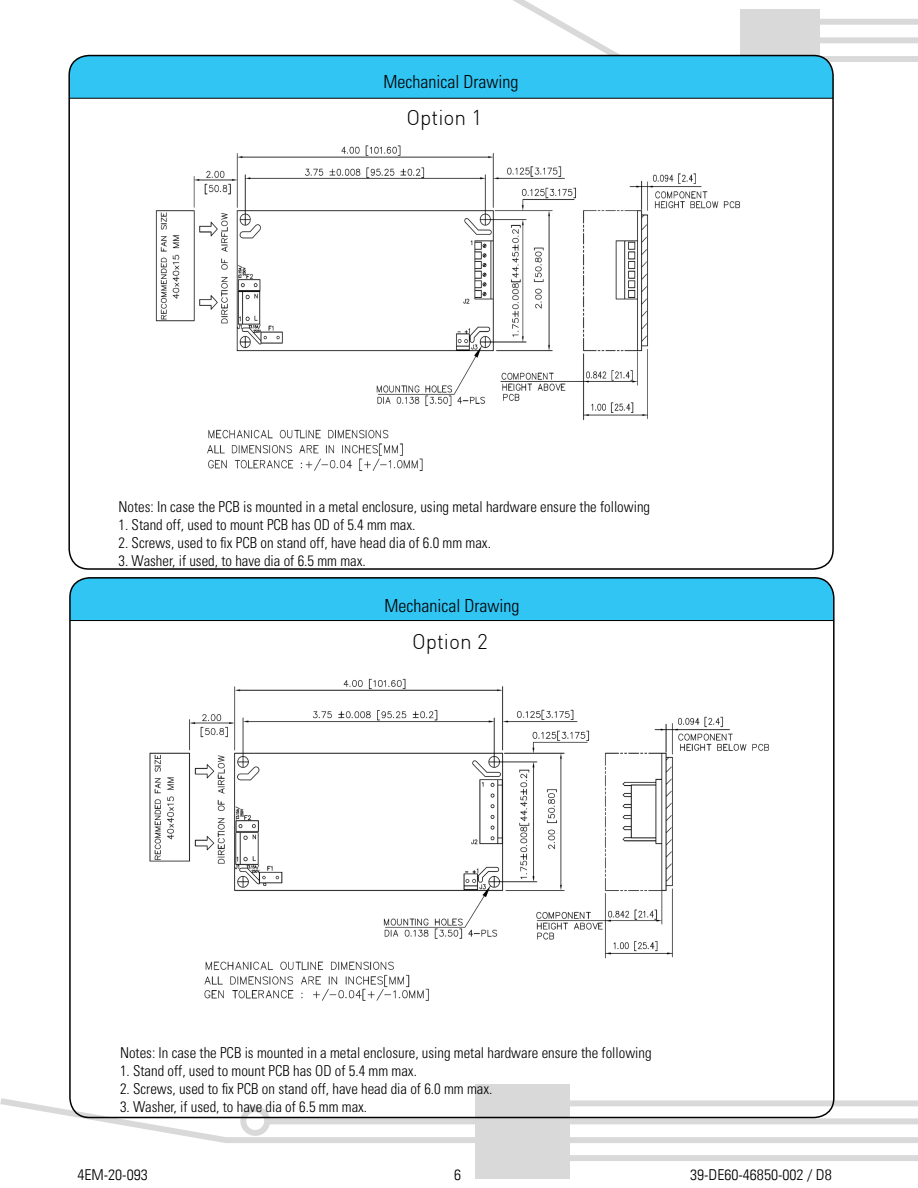
<style>
.page{position:relative;width:918px;height:1188px;background:#fff}
.page>*{position:absolute;margin:0;border:0;box-sizing:border-box;transform-origin:0 0}
.t1{font:300 21px "DIN";color:#000}
.t2{font:300 condensed 18px "Univers LT Std";color:#000}
.t3{font:300 condensed 15px "Univers LT Std";color:#000}
.t4{font:300 condensed 15px "Univers LT";color:#000;scale:1.06 1}
</style>
<div class="page">
<div style="left:475px;top:1084px;width:95px;height:94px;background:#d9d9d9"></div>
<svg style="left:0;top:1098px;width:918px;height:45px"></svg>
<div style="left:564px;top:1155px;width:354px;height:6px;background:#d9d9d9"></div>
<div style="left:70px;top:578px;width:762px;height:43px;background:#31c5f4"></div>
<img style="left:149px;top:678px;width:620px;height:323px">
<svg style="left:70px;top:0;width:848px;height:99px"></svg>
<img style="left:155px;top:145px;width:585px;height:326px">
<p class="t2" style="left:384px;top:71px;width:136px">Mechanical Drawing</p>
<h1 class="t1" style="left:406px;top:104px;width:77px">Option 1</h1>
<p class="t3" style="left:119px;top:498px;width:533px">Notes: In case the PCB is mounted in a metal enclosure, using metal hardware ensure the following</p>
<p class="t3" style="left:119px;top:516px;width:299px">1. Stand off, used to mount PCB has OD of 5.4 mm max.</p>
<p class="t3" style="left:119px;top:534px;width:374px">2. Screws, used to fix PCB on stand off, have head dia of 6.0 mm max.</p>
<p class="t3" style="left:119px;top:552px;width:249px">3. Washer, if used, to have dia of 6.5 mm max.</p>
<p class="t2" style="left:384px;top:594px;width:136px">Mechanical Drawing</p>
<h1 class="t1" style="left:412px;top:628px;width:77px">Option 2</h1>
<p class="t3" style="left:120px;top:1044px;width:533px">Notes: In case the PCB is mounted in a metal enclosure, using metal hardware ensure the following</p>
<p class="t3" style="left:120px;top:1062px;width:299px">1. Stand off, used to mount PCB has OD of 5.4 mm max.</p>
<p class="t3" style="left:120px;top:1080px;width:374px">2. Screws, used to fix PCB on stand off, have head dia of 6.0 mm max.</p>
<p class="t3" style="left:120px;top:1098px;width:249px">3. Washer, if used, to have dia of 6.5 mm max.</p>
<p class="t4" style="left:77px;top:1165px;width:68px">4EM-20-093</p>
<p class="t4" style="left:454px;top:1165px;width:8px">6</p>
<p class="t4" style="left:690px;top:1165px;width:135px">39-DE60-46850-002 / D8</p>
</div>
